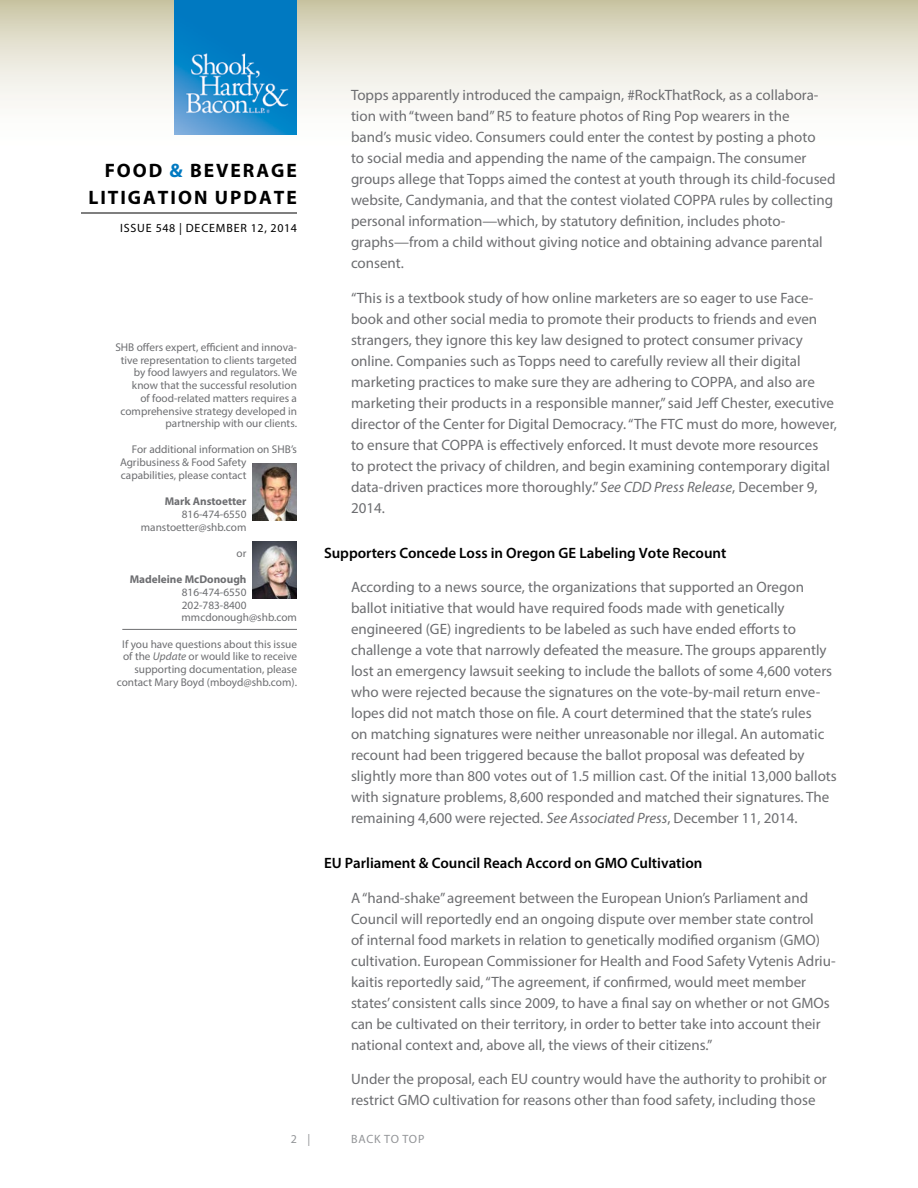
<style>
.page{position:relative;width:918px;height:1188px;background:#fff}
.page>*{position:absolute;margin:0;border:0;box-sizing:border-box;transform-origin:0 0}
.t1{font:700 19.5px/27px "Myriad Pro";letter-spacing:.1em;color:#000}
.t2{font:15px/21px "Myriad Pro";color:#6d6e71}
.t3{font:600 15px "Myriad Pro";color:#000}
.t4{font:12px "Myriad Pro";letter-spacing:.07em;color:#000}
.t5{font:12px "Myriad Pro";color:#939598}
.t6{font:11.25px/12.8px "Myriad Pro";color:#6d6e71;text-align:right}
.t7{font:700 11.25px "Myriad Pro";color:#6d6e71}
.s1{color:#0079c1}
.s2{font-style:italic}
</style>
<div class="page">
<svg style="left:0;top:0;width:918px;height:135px"></svg>
<hr style="left:81px;top:213px;width:216px;height:1px;background:#000">
<img style="left:175px;top:0;width:122px;height:135px">
<hr style="left:122px;top:629px;width:175px;height:1px;background:#6d6e71">
<img style="left:253px;top:541px;width:44px;height:57px">
<img style="left:253px;top:464px;width:44px;height:57px">
<h1 class="t1" style="left:88px;top:156px;width:210px;text-indent:16px">Food <span class="s1">&amp;</span> Beverage<br>Litigation UPDATE</h1>
<p class="t4" style="left:120px;top:221px;width:178px">Issue 548 | DECEMBER 12, 2014</p>
<p class="t6" style="left:115px;top:340px;width:183px">SHB offers expert, efficient and innova&shy;tive representation to clients targeted by food lawyers and regulators. We know that the successful resolution<br>of food-related matters requires a comprehensive strategy developed in partnership with our clients.</p>
<p class="t6" style="left:120px;top:443px;width:178px;text-align:left;text-indent:12px">For additional information on SHB’s<br>Agribusiness &amp; Food Safety capabilities, please contact</p>
<p class="t7" style="left:165px;top:494px;width:83px">Mark Anstoetter</p>
<p class="t6" style="left:141px;top:508px;width:107px">816-474-6550 manstoetter@shb.com</p>
<p class="t6" style="left:237px;top:547px;width:11px">or</p>
<p class="t7" style="left:130px;top:572px;width:118px">Madeleine McDonough</p>
<p class="t6" style="left:182px;top:586px;width:117px;text-align:left">816-474-6550<br>202-783-8400 mmcdonough@shb.com</p>
<p class="t6" style="left:117px;top:637px;width:182px">If you have questions about this issue of the <span class="s2">Update</span> or would like to receive supporting documentation, please contact Mary Boyd (mboyd@shb.com).</p>
<p class="t5" style="left:291px;top:1132px;width:21px">2 |</p>
<p class="t2" style="left:351px;top:84px;width:486px">Topps apparently introduced the campaign, #RockThatRock, as a collabora&shy;tion with “tween band” R5 to feature photos of Ring Pop wearers in the<br>band’s music video. Consumers could enter the contest by posting a photo<br>to social media and appending the name of the campaign. The consumer groups allege that Topps aimed the contest at youth through its child-focused website, Candymania, and that the contest violated COPPA rules by collecting personal information—which, by statutory definition, includes photo&shy;graphs—from a child without giving notice and obtaining advance parental consent.</p>
<p class="t2" style="left:351px;top:287px;width:488px">“This is a textbook study of how online marketers are so eager to use Face&shy;book and other social media to promote their products to friends and even strangers, they ignore this key law designed to protect consumer privacy online. Companies such as Topps need to carefully review all their digital marketing practices to make sure they are adhering to COPPA, and also are marketing their products in a responsible manner,” said Jeff Chester, executive director of the Center for Digital Democracy. “The FTC must do more, however, to ensure that COPPA is effectively enforced. It must devote more resources<br>to protect the privacy of children, and begin examining contemporary digital data-driven practices more thoroughly.” <span class="s2">See CDD Press Release</span>, December 9, 2014.</p>
<p class="t3" style="left:324px;top:543px;width:404px">Supporters Concede Loss in Oregon GE Labeling Vote Recount</p>
<p class="t2" style="left:351px;top:576px;width:487px">According to a news source, the organizations that supported an Oregon ballot initiative that would have required foods made with genetically engineered (GE) ingredients to be labeled as such have ended efforts to challenge a vote that narrowly defeated the measure. The groups apparently lost an emergency lawsuit seeking to include the ballots of some 4,600 voters who were rejected because the signatures on the vote-by-mail return enve&shy;lopes did not match those on file. A court determined that the state’s rules<br>on matching signatures were neither unreasonable nor illegal. An automatic recount had been triggered because the ballot proposal was defeated by slightly more than 800 votes out of 1.5 million cast. Of the initial 13,000 ballots with signature problems, 8,600 responded and matched their signatures. The remaining 4,600 were rejected. <span class="s2">See Associated Press</span>, December 11, 2014.</p>
<p class="t3" style="left:324px;top:854px;width:380px">EU Parliament &amp; Council Reach Accord on GMO Cultivation</p>
<p class="t2" style="left:351px;top:887px;width:486px">A “hand-shake” agreement between the European Union’s Parliament and Council will reportedly end an ongoing dispute over member state control<br>of internal food markets in relation to genetically modified organism (GMO) cultivation. European Commissioner for Health and Food Safety Vytenis Adriu&shy;kaitis reportedly said, “The agreement, if confirmed, would meet member states’ consistent calls since 2009, to have a final say on whether or not GMOs can be cultivated on their territory, in order to better take into account their national context and, above all, the views of their citizens.”</p>
<p class="t2" style="left:351px;top:1068px;width:477px">Under the proposal, each EU country would have the authority to prohibit or restrict GMO cultivation for reasons other than food safety, including those</p>
<p class="t5" style="left:351px;top:1132px;width:9px">bac</p>
<p class="t5" style="left:374px;top:1132px;width:37px">k to top</p>
</div>
